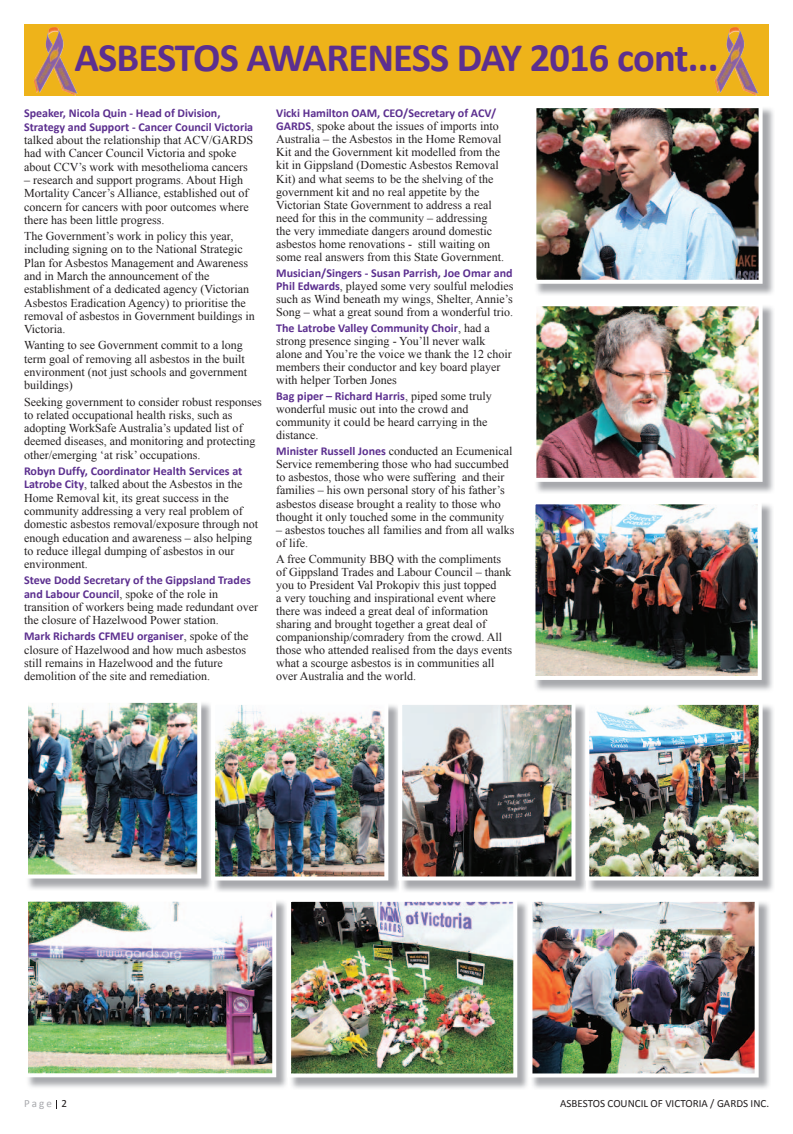
<style>
.page{position:relative;width:793px;height:1134px;background:#fff}
.page>*{position:absolute;margin:0;border:0;box-sizing:border-box;transform-origin:0 0}
.t1{font:700 40.5px "Calibri";letter-spacing:-.02em;color:#5c2f8f}
.t2{font:12px/13.1px "Times New Roman";color:#231f20}
.t3{font:700 12px/13.3px "Calibri";color:#5c2f8f}
.t4{font:11px "Calibri";color:#231f20}
.t5{font:11px "Calibri";color:#a8a9ad}
.s1{font-family:"Calibri";font-weight:700;color:#5c2f8f}
.s2{font-family:"Times New Roman";font-weight:400;color:#231f20}
.s3{color:#231f20}
</style>
<div class="page">
<img style="left:536px;top:108px;width:238px;height:187px">
<img style="left:536px;top:108px;width:226px;height:176px">
<img style="left:535px;top:504px;width:238px;height:187px">
<img style="left:535px;top:504px;width:226px;height:176px">
<img style="left:28px;top:901px;width:742px;height:188px">
<img style="left:28px;top:901px;width:248px;height:176px">
<img style="left:287px;top:901px;width:230px;height:176px">
<img style="left:528px;top:901px;width:230px;height:176px">
<img style="left:536px;top:306px;width:238px;height:187px">
<img style="left:536px;top:306px;width:226px;height:176px">
<img style="left:28px;top:703px;width:184px;height:187px">
<img style="left:28px;top:702px;width:173px;height:176px">
<img style="left:215px;top:705px;width:559px;height:187px">
<img style="left:211px;top:703px;width:177px;height:177px">
<img style="left:400px;top:880px;width:1px;height:12px">
<img style="left:398px;top:704px;width:177px;height:176px">
<img style="left:586px;top:880px;width:1px;height:12px">
<img style="left:585px;top:704px;width:177px;height:176px">
<div style="left:24px;top:24px;width:744px;height:72px;background:#eeb31a"></div>
<svg style="left:728px;top:27px;width:11px;height:8px"></svg>
<svg style="left:48px;top:27px;width:11px;height:8px"></svg>
<h1 class="t1" style="left:74px;top:32px;width:645px">ASBESTOS AWARENESS DAY 2016 cont...</h1>
<p class="t3" style="left:24px;top:106px;width:231px">Speaker, Nicola Quin - Head of Division,<br>Strategy and Support - Cancer Council Victoria</p>
<p class="t2" style="left:24px;top:133px;width:230px">talked about the relationship that ACV/GARDS had with Cancer Council Victoria and spoke about CCV’s work with mesothelioma cancers</p>
<p class="t2" style="left:24px;top:173px;width:226px">– research and support programs. About High Mortality Cancer’s Alliance, established out of concern for cancers with poor outcomes where there has been little progress.</p>
<p class="t2" style="left:24px;top:229px;width:232px">The Government’s work in policy this year, including signing on to the National Strategic Plan for Asbestos Management and Awareness and in March the announcement of the establishment of a dedicated agency (Victorian Asbestos Eradication Agency) to prioritise the removal of asbestos in Government buildings in Victoria.</p>
<p class="t2" style="left:24px;top:338px;width:224px">Wanting to see Government commit to a long term goal of removing all asbestos in the built environment (not just schools and government buildings)</p>
<p class="t2" style="left:24px;top:395px;width:239px">Seeking government to consider robust responses to related occupational health risks, such as adopting WorkSafe Australia’s updated list of deemed diseases, and monitoring and protecting other/emerging ‘at risk’ occupations.</p>
<p class="t3" style="left:24px;top:464px;width:220px">Robyn Duffy, Coordinator Health Services at</p>
<p class="t2" style="left:24px;top:477px;width:235px"><span class="s1">Latrobe City</span>, talked about the Asbestos in the Home Removal kit, its great success in the community addressing a very real problem of domestic asbestos removal/exposure through not enough education and awareness – also helping to reduce illegal dumping of asbestos in our environment.</p>
<p class="t3" style="left:24px;top:573px;width:228px">Steve Dodd Secretary of the Gippsland Trades</p>
<p class="t2" style="left:24px;top:587px;width:235px"><span class="s1">and Labour Council</span>, spoke of the role in transition of workers being made redundant over the closure of Hazelwood Power station.</p>
<p class="t3" style="left:24px;top:629px;width:226px">Mark Richards CFMEU organiser<span class="s2">, spoke of the</span></p>
<p class="t2" style="left:24px;top:643px;width:223px">closure of Hazelwood and how much asbestos still remains in Hazelwood and the future demolition of the site and remediation.</p>
<p class="t3" style="left:276px;top:106px;width:221px">Vicki Hamilton OAM, CEO/Secretary of ACV/</p>
<p class="t2" style="left:276px;top:120px;width:229px"><span class="s1">GARDS</span>, spoke about the issues of imports into Australia – the Asbestos in the Home Removal Kit and the Government kit modelled from the kit in Gippsland (Domestic Asbestos Removal Kit) and what seems to be the shelving of the government kit and no real appetite by the Victorian State Government to address a real need for this in the community – addressing the very immediate dangers around domestic asbestos home renovations - still waiting on some real answers from this State Government.</p>
<p class="t3" style="left:276px;top:266px;width:238px">Musician/Singers - Susan Parrish, Joe Omar and</p>
<p class="t2" style="left:276px;top:279px;width:238px;text-align:justify"><span class="s1">Phil Edwards</span>, played some very soulful melodies such as Wind beneath my wings, Shelter, Annie’s Song – what a great sound from a wonderful trio.</p>
<p class="t3" style="left:276px;top:321px;width:215px">The Latrobe Valley Community Choir<span class="s2">, had a</span></p>
<p class="t2" style="left:276px;top:334px;width:237px">strong presence singing - You’ll never walk alone and You’re the voice we thank the 12 choir members their conductor and key board player with helper Torben Jones</p>
<p class="t3" style="left:276px;top:389px;width:217px">Bag piper – Richard Harris<span class="s2">, piped some truly</span></p>
<p class="t2" style="left:276px;top:402px;width:212px">wonderful music out into the crowd and community it could be heard carrying in the distance.</p>
<p class="t2" style="left:276px;top:444px;width:237px"><span class="s1">Minister Russell Jones</span> conducted an Ecumenical Service remembering those who had succumbed to asbestos, those who were suffering and their families – his own personal story of his father’s asbestos disease brought a reality to those who thought it only touched some in the community</p>
<p class="t2" style="left:276px;top:523px;width:239px">– asbestos touches all families and from all walks of life.</p>
<p class="t2" style="left:276px;top:552px;width:237px">A free Community BBQ with the compliments of Gippsland Trades and Labour Council – thank you to President Val Prokopiv this just topped<br>a very touching and inspirational event where there was indeed a great deal of information sharing and brought together a great deal of companionship/comradery from the crowd. All those who attended realised from the days events what a scourge asbestos is in communities all over Australia and the world.</p>
<p class="t5" style="left:24px;top:1097px;width:45px">Page <span class="s3">2</span></p>
<p class="t4" style="left:560px;top:1097px;width:210px">ASBESTOS COUNCIL OF VICTORIA / GARDS INC.</p>
</div>
